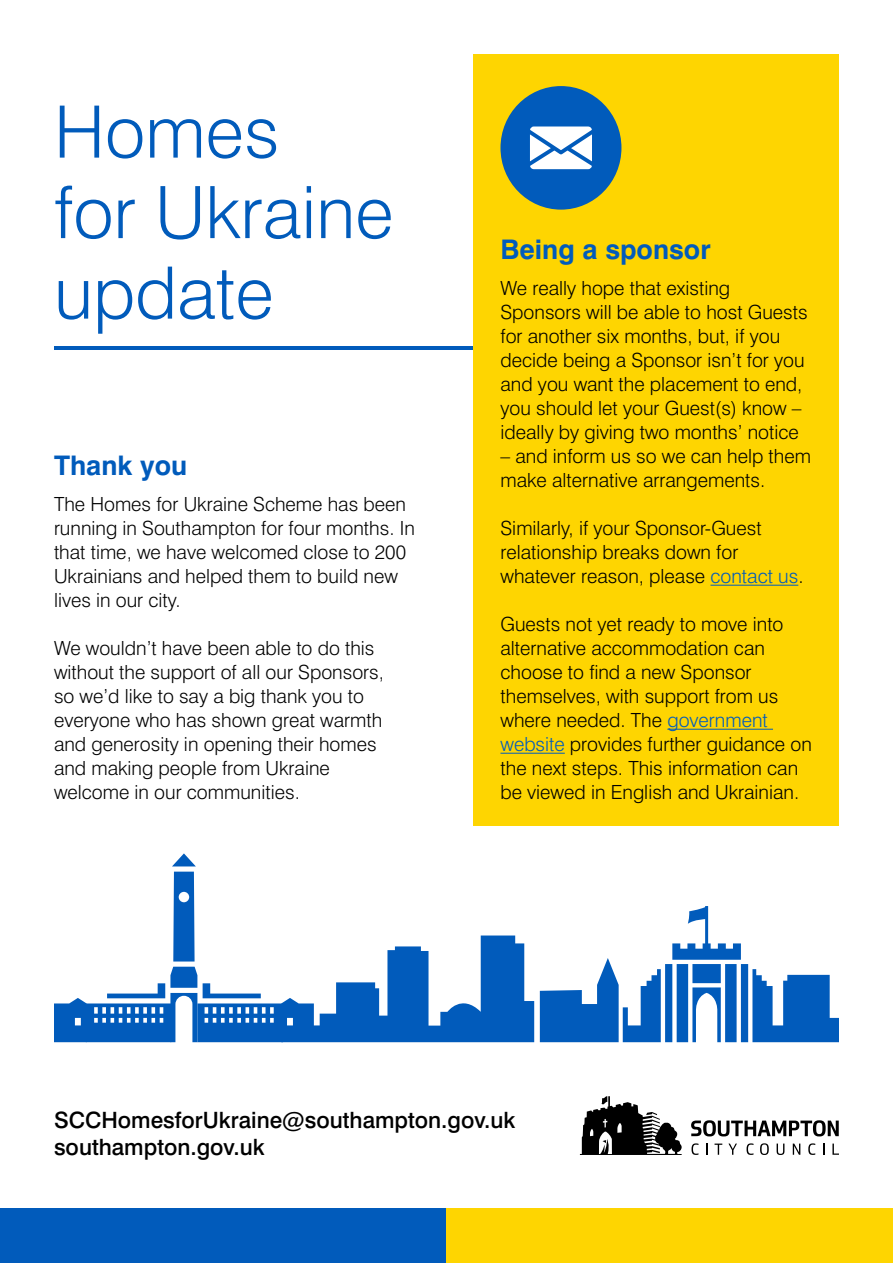
<style>
.page{position:relative;width:893px;height:1263px;background:#fff}
.page>*{position:absolute;margin:0;border:0;box-sizing:border-box;transform-origin:0 0}
.t1{font:300 72.3px/80.6px "Swiss 721 BT";color:#015bbb}
.t2{font:700 27px "Swiss 721 BT";color:#015bbb}
.t3{font:500 22.5px/27px "Swiss 721 BT";color:#000}
.t4{font:300 19.5px/24px "Swiss 721 BT";color:#000}
.s1{color:#015bbb}
</style>
<div class="page">
<hr style="left:54px;top:346px;width:419px;height:4px;background:#015bbb">
<div style="left:473px;top:210px;width:366px;height:616px;background:#fed501"></div>
<hr style="left:710px;top:585px;width:88px;height:1px;background:#015bbb">
<hr style="left:667px;top:729px;width:106px;height:1px;background:#015bbb">
<hr style="left:500px;top:753px;width:65px;height:1px;background:#015bbb">
<div style="left:473px;top:54px;width:366px;height:183px;background:#fed501"></div>
<div style="left:500px;top:86px;width:121px;height:124px;background:#015bbb;border-radius:50%"></div>
<svg style="left:530px;top:126px;width:62px;height:43px;background:#cbddf1"></svg>
<svg style="left:580px;top:1096px;width:102px;height:59px"></svg>
<svg style="left:691px;top:1120px;width:148px;height:16px"></svg>
<svg style="left:691px;top:1143px;width:7px;height:12px"></svg>
<svg style="left:706px;top:1143px;width:1px;height:12px"></svg>
<svg style="left:714px;top:1143px;width:8px;height:12px"></svg>
<svg style="left:728px;top:1143px;width:9px;height:12px"></svg>
<svg style="left:746px;top:1143px;width:7px;height:12px"></svg>
<svg style="left:760px;top:1143px;width:9px;height:12px"></svg>
<svg style="left:777px;top:1143px;width:7px;height:12px"></svg>
<svg style="left:793px;top:1143px;width:7px;height:12px"></svg>
<svg style="left:808px;top:1143px;width:7px;height:12px"></svg>
<svg style="left:823px;top:1143px;width:2px;height:12px"></svg>
<svg style="left:832px;top:1143px;width:7px;height:12px"></svg>
<svg style="left:172px;top:853px;width:24px;height:13px"></svg>
<svg style="left:688px;top:907px;width:17px;height:17px"></svg>
<svg style="left:540px;top:943px;width:299px;height:99px"></svg>
<svg style="left:54px;top:872px;width:480px;height:170px"></svg>
<hr style="left:705px;top:906px;width:3px;height:48px;background:#015bbb">
<div style="left:0;top:1209px;width:446px;height:54px;background:#015bbb"></div>
<div style="left:446px;top:1209px;width:447px;height:54px;background:#fed501"></div>
<h1 class="t1" style="left:54px;top:91px;width:341px">Homes<br>for Ukraine update</h1>
<h2 class="t2" style="left:54px;top:449px;width:135px">Thank you</h2>
<p class="t4" style="left:54px;top:492px;width:362px">The Homes for Ukraine Scheme has been running in Southampton for four months. In that time, we have welcomed close to 200<br>Ukrainians and helped them to build new lives in our city.</p>
<p class="t4" style="left:54px;top:636px;width:331px">We wouldn’t have been able to do this without the support of all our Sponsors, so we’d like to say a big thank you to everyone who has shown great warmth and generosity in opening their homes and making people from Ukraine welcome in our communities.</p>
<h2 class="t2" style="left:500px;top:233px;width:212px">Being a sponsor</h2>
<p class="t4" style="left:500px;top:276px;width:309px">We really hope that existing Sponsors will be able to host Guests for another six months, but, if you decide being a Sponsor isn’t for you and you want the placement to end, you should let your Guest(s) know – ideally by giving two months’ notice</p>
<p class="t4" style="left:500px;top:444px;width:312px">– and inform us so we can help them make alternative arrangements.</p>
<p class="t4" style="left:500px;top:516px;width:305px">Similarly, if your Sponsor-Guest relationship breaks down for whatever reason, please <span class="s1">contact us</span>.</p>
<p class="t4" style="left:500px;top:612px;width:313px">Guests not yet ready to move into alternative accommodation can choose to fnd a new Sponsor themselves, with support from us where needed. The <span class="s1">government website</span> provides further guidance on the next steps. This information can be viewed in English and Ukrainian.</p>
<p class="t3" style="left:54px;top:1106px;width:463px">SCCHomesforUkraine@southampton.gov.uk southampton.gov.uk</p>
</div>
